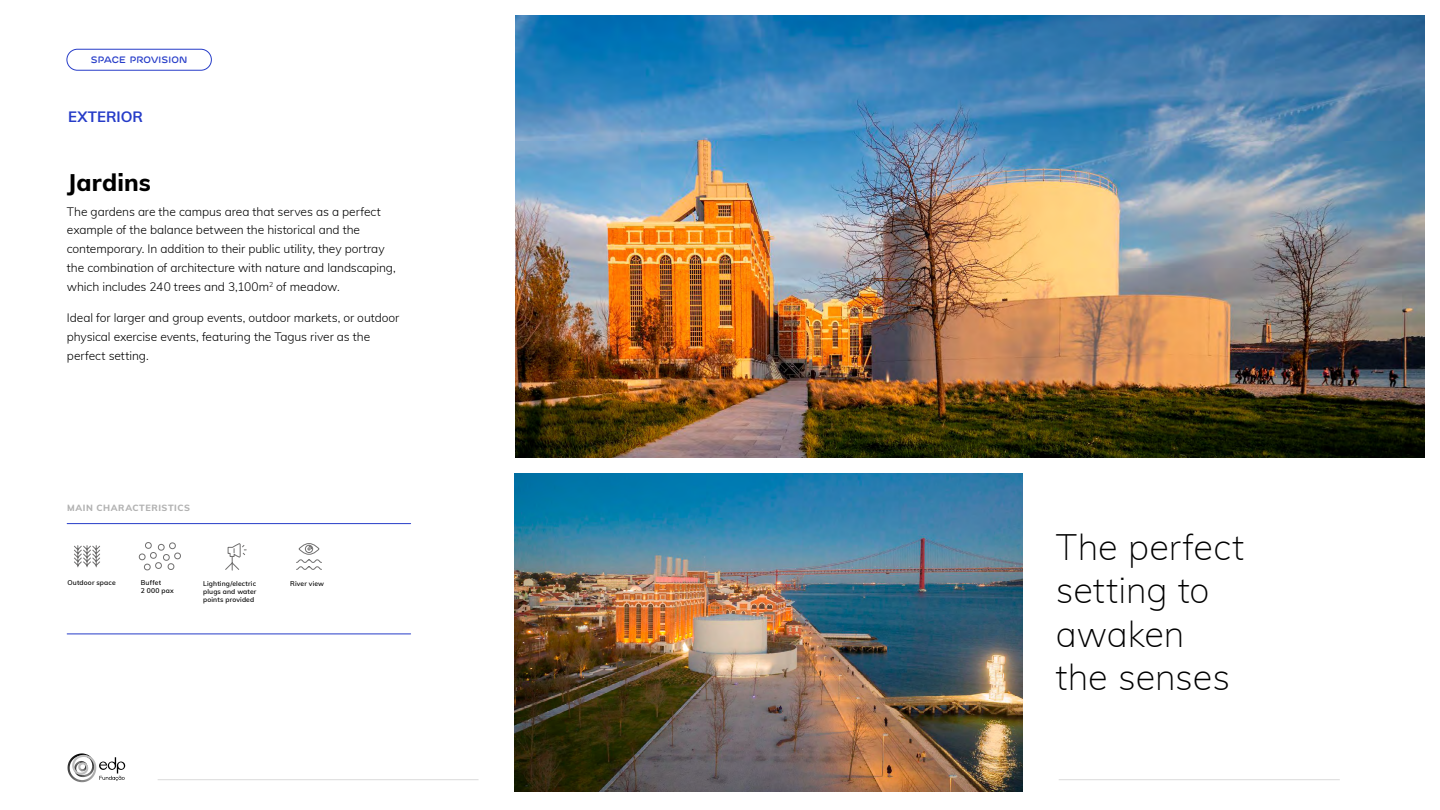
<style>
.page{position:relative;width:1440px;height:810px;background:#fff}
.page>*{position:absolute;margin:0;border:0;box-sizing:border-box;transform-origin:0 0}
.t1{font:200 36px/43.5px "Muli";color:#000}
.t2{font:800 24px "Muli";letter-spacing:.005em;color:#000}
.t3{font:700 15px "Muli";color:#263cc8}
.t4{font:300 12px/18.8px "Muli";letter-spacing:-.005em;color:#000}
.t5{font:500 9.3px "EDP Preon";letter-spacing:.015em;color:#263cc8}
.t6{font:800 9px "Muli";letter-spacing:.065em;color:#b2b2b2}
.t7{font:600 6.75px/8.2px "Muli";letter-spacing:.02em;color:#000;text-align:justify}
</style>
<div class="page">
<hr style="left:67px;top:634px;width:343px;height:1px;background:#263cc8">
<hr style="left:67px;top:523px;width:343px;height:1px;background:#263cc8">
<svg style="left:296px;top:543px;width:26px;height:27px"></svg>
<svg style="left:225px;top:543px;width:22px;height:28px"></svg>
<svg style="left:139px;top:542px;width:42px;height:29px"></svg>
<svg style="left:74px;top:545px;width:26px;height:23px"></svg>
<svg style="left:99px;top:757px;width:26px;height:24px"></svg>
<svg style="left:68px;top:753px;width:24px;height:29px"></svg>
<hr style="left:158px;top:779px;width:320px;height:1px;background:#dadada">
<div style="left:66px;top:49px;width:146px;height:22px;border:1px solid #263cc8;border-radius:10px"></div>
<img style="left:515px;top:474px;width:507px;height:318px">
<img style="left:515px;top:16px;width:908px;height:442px">
<hr style="left:1058px;top:779px;width:281px;height:1px;background:#dadada">
<p class="t5" style="left:91px;top:53px;width:98px">SPACE PROVISION</p>
<p class="t3" style="left:68px;top:106px;width:76px">EXTERIOR</p>
<h2 class="t2" style="left:67px;top:165px;width:85px">Jardins</h2>
<p class="t4" style="left:67px;top:201px;width:330px">The gardens are the campus area that serves as a perfect example of the balance between the historical and the contemporary. In addition to their public utility, they portray the combination of architecture with nature and landscaping, which includes 240 trees and 3,100m<sup>2</sup> of meadow.</p>
<p class="t4" style="left:67px;top:308px;width:334px">Ideal for larger and group events, outdoor markets, or outdoor physical exercise events, featuring the Tagus river as the perfect setting.</p>
<p class="t6" style="left:67px;top:502px;width:124px">MAIN CHARACTERISTICS</p>
<p class="t7" style="left:67px;top:578px;width:50px">Outdoor space</p>
<p class="t7" style="left:141px;top:578px;width:22px">Buffet</p>
<p class="t7" style="left:290px;top:579px;width:35px">River view</p>
<p class="t7" style="left:141px;top:586px;width:34px">2 000 pax</p>
<p class="t7" style="left:203px;top:579px;width:55px">Lighting/electric plugs and water points provided</p>
<h1 class="t1" style="left:1055px;top:524px;width:190px">The perfect setting to awaken the senses</h1>
</div>
